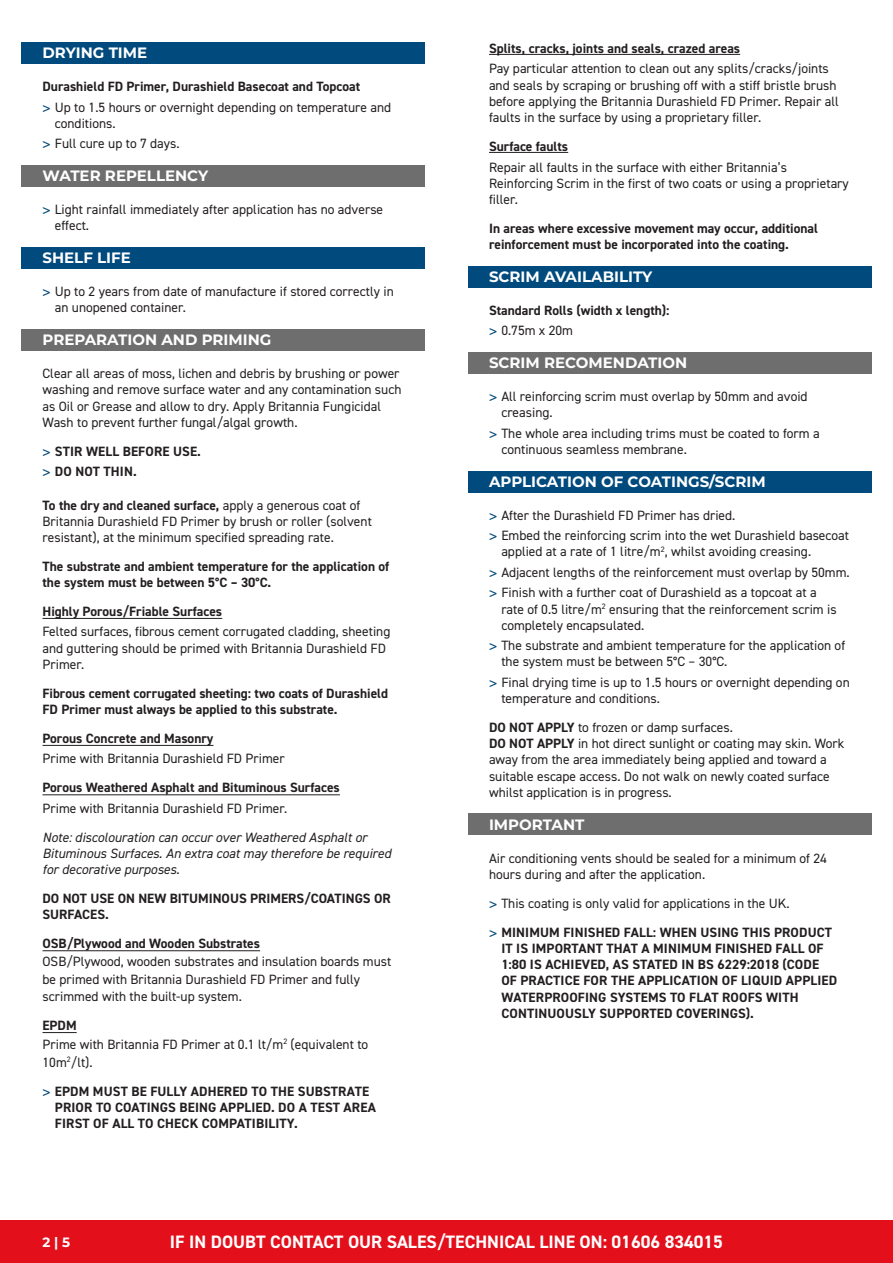
<style>
.page{position:relative;width:893px;height:1263px;background:#fff}
.page>*{position:absolute;margin:0;border:0;box-sizing:border-box;transform-origin:0 0}
.t1{font:700 18px "DIN2014";color:#fff}
.t2{font:700 15px "Montserrat";color:#fff}
.t3{font:13.5px/16.2px "DIN2014";color:#231f20}
.Bold{font:700 13.5px/16.2px "DIN2014";color:#231f20}
.t4{font:italic 13.5px/16.2px "DIN2014";color:#231f20}
.Bold_Underlined{font:700 13.5px "DIN2014";color:#231f20}
.t5{font:700 13.5px "Montserrat";color:#fff}
.s1{font-family:"Frutiger LT Std";color:#004a7a}
.s2{font-family:"Frutiger LT Std";font-weight:400;color:#004a7a}
.s3{font-weight:700}
.s4{font-weight:400}
</style>
<div class="page">
<div style="left:0;top:1220px;width:893px;height:43px;background:#e30f1a"></div>
<div style="left:21px;top:165px;width:404px;height:22px;background:#6e6e6e"></div>
<div style="left:21px;top:329px;width:404px;height:22px;background:#6e6e6e"></div>
<div style="left:21px;top:247px;width:404px;height:22px;background:#004a7d"></div>
<div style="left:468px;top:266px;width:404px;height:21px;background:#004a7d"></div>
<div style="left:468px;top:352px;width:404px;height:22px;background:#6e6e6e"></div>
<div style="left:468px;top:471px;width:404px;height:21px;background:#004a7d"></div>
<div style="left:21px;top:43px;width:404px;height:21px;background:#004a7d"></div>
<div style="left:468px;top:814px;width:404px;height:21px;background:#6e6e6e"></div>
<hr style="left:489px;top:54px;width:251px;height:1px;background:#231f20">
<hr style="left:489px;top:152px;width:79px;height:1px;background:#231f20">
<hr style="left:43px;top:618px;width:179px;height:1px;background:#231f20">
<hr style="left:43px;top:745px;width:170px;height:1px;background:#231f20">
<hr style="left:43px;top:794px;width:297px;height:1px;background:#231f20">
<hr style="left:43px;top:950px;width:217px;height:1px;background:#231f20">
<hr style="left:43px;top:1032px;width:34px;height:1px;background:#231f20">
<p class="t2" style="left:43px;top:42px;width:106px">DRYING TIME</p>
<p class="Bold" style="left:43px;top:78px;width:319px">Durashield FD Primer, Durashield Basecoat and Topcoat</p>
<p class="t3" style="left:55px;top:99px;width:338px;text-indent:-12px"><span class="s1">&gt;</span> Up to 1.5 hours or overnight depending on temperature and conditions.</p>
<p class="t3" style="left:43px;top:135px;width:139px"><span class="s1">&gt;</span> Full cure up to 7 days.</p>
<p class="t2" style="left:43px;top:165px;width:167px">WATER REPELLENCY</p>
<p class="t3" style="left:55px;top:201px;width:330px;text-indent:-12px"><span class="s1">&gt;</span> Light rainfall immediately after application has no adverse effect.</p>
<p class="t2" style="left:43px;top:247px;width:90px">SHELF LIFE</p>
<p class="t3" style="left:55px;top:283px;width:340px;text-indent:-12px"><span class="s1">&gt;</span> Up to 2 years from date of manufacture if stored correctly in an unopened container.</p>
<p class="t2" style="left:43px;top:329px;width:230px">PREPARATION AND PRIMING</p>
<p class="t3" style="left:43px;top:365px;width:360px">Clear all areas of moss, lichen and debris by brushing or power washing and remove surface water and any contamination such as Oil or Grease and allow to dry. Apply Britannia Fungicidal Wash to prevent further fungal/algal growth.</p>
<p class="Bold" style="left:43px;top:443px;width:160px"><span class="s2">&gt;</span> STIR WELL BEFORE USE.</p>
<p class="Bold" style="left:43px;top:463px;width:96px"><span class="s2">&gt;</span> DO NOT THIN.</p>
<p class="t3" style="left:43px;top:497px;width:331px"><span class="s3">To the dry and cleaned surface,</span> apply a generous coat of<br>Britannia Durashield FD Primer by brush or roller (solvent resistant), at the minimum specified spreading rate.</p>
<p class="Bold" style="left:43px;top:558px;width:348px">The substrate and ambient temperature for the application of the system must be between 5°C – 30°C.</p>
<p class="t3" style="left:43px;top:601px;width:349px;line-height:20.4px"><span class="s3">Highly Porous/Friable Surfaces<br></span>Felted surfaces, fibrous cement corrugated cladding, sheeting</p>
<p class="t3" style="left:43px;top:640px;width:345px">and guttering should be primed with Britannia Durashield FD<br>Primer.</p>
<p class="Bold" style="left:43px;top:685px;width:347px">Fibrous cement corrugated sheeting: two coats of Durashield<br>FD Primer must always be applied to this substrate.</p>
<p class="t3" style="left:43px;top:728px;width:244px;line-height:20.4px"><span class="s3">Porous Concrete and Masonry<br></span>Prime with Britannia Durashield FD Primer</p>
<p class="Bold" style="left:43px;top:777px;width:299px;line-height:20.4px">Porous Weathered Asphalt and Bituminous Surfaces<br><span class="s4">Prime with Britannia Durashield FD Primer.</span></p>
<p class="t4" style="left:43px;top:829px;width:350px">Note: discolouration can occur over Weathered Asphalt or<br>Bituminous Surfaces. An extra coat may therefore be required for decorative purposes.</p>
<p class="Bold" style="left:43px;top:890px;width:350px">DO NOT USE ON NEW BITUMINOUS PRIMERS/COATINGS OR<br>SURFACES.</p>
<p class="t3" style="left:43px;top:935px;width:350px;line-height:17.5px"><span class="s3">OSB/Plywood and Wooden Substrates<br></span>OSB/Plywood, wooden substrates and insulation boards must be primed with Britannia Durashield FD Primer and fully scrimmed with the built-up system.</p>
<p class="t3" style="left:43px;top:1016px;width:327px;line-height:18.3px"><span class="s3">EPDM<br></span>Prime with Britannia FD Primer at 0.1 lt/m<sup>2</sup> (equivalent to<br>10m<sup>2</sup>/lt).</p>
<p class="Bold" style="left:55px;top:1083px;width:322px;text-indent:-12px"><span class="s2">&gt;</span> EPDM MUST BE FULLY ADHERED TO THE SUBSTRATE<br>PRIOR TO COATINGS BEING APPLIED. DO A TEST AREA<br>FIRST OF ALL TO CHECK COMPATIBILITY.</p>
<p class="Bold_Underlined" style="left:489px;top:39px;width:253px">Splits, cracks, joints and seals, crazed areas</p>
<p class="t3" style="left:489px;top:60px;width:351px">Pay particular attention to clean out any splits/cracks/joints and seals by scraping or brushing off with a stiff bristle brush before applying the Britannia Durashield FD Primer. Repair all faults in the surface by using a proprietary filler.</p>
<p class="Bold_Underlined" style="left:489px;top:137px;width:81px">Surface faults</p>
<p class="t3" style="left:489px;top:158px;width:361px">Repair all faults in the surface with either Britannia’s<br>Reinforcing Scrim in the first of two coats or using a proprietary filler.</p>
<p class="Bold" style="left:489px;top:220px;width:330px">In areas where excessive movement may occur, additional reinforcement must be incorporated into the coating.</p>
<p class="t2" style="left:489px;top:266px;width:165px">SCRIM AVAILABILITY</p>
<p class="Bold" style="left:489px;top:302px;width:182px">Standard Rolls (width x length):</p>
<p class="t3" style="left:489px;top:322px;width:86px"><span class="s1">&gt;</span> 0.75m x 20m</p>
<p class="t2" style="left:489px;top:352px;width:200px">SCRIM RECOMENDATION</p>
<p class="t3" style="left:501px;top:388px;width:308px;text-indent:-12px"><span class="s1">&gt;</span> All reinforcing scrim must overlap by 50mm and avoid creasing.</p>
<p class="t3" style="left:501px;top:425px;width:320px;text-indent:-12px"><span class="s1">&gt;</span> The whole area including trims must be coated to form a continuous seamless membrane.</p>
<p class="t2" style="left:489px;top:470px;width:278px">APPLICATION OF COATINGS/SCRIM</p>
<p class="t3" style="left:489px;top:507px;width:248px"><span class="s1">&gt;</span> After the Durashield FD Primer has dried.</p>
<p class="t3" style="left:501px;top:527px;width:349px;text-indent:-12px"><span class="s1">&gt;</span> Embed the reinforcing scrim into the wet Durashield basecoat applied at a rate of 1 litre/m<sup>2</sup>, whilst avoiding creasing.</p>
<p class="t3" style="left:489px;top:564px;width:362px"><span class="s1">&gt;</span> Adjacent lengths of the reinforcement must overlap by 50mm.</p>
<p class="t3" style="left:501px;top:584px;width:337px;text-indent:-12px"><span class="s1">&gt;</span> Finish with a further coat of Durashield as a topcoat at a rate of 0.5 litre/m<sup>2</sup> ensuring that the reinforcement scrim is completely encapsulated.</p>
<p class="t3" style="left:501px;top:637px;width:345px;text-indent:-12px"><span class="s1">&gt;</span> The substrate and ambient temperature for the application of the system must be between 5°C – 30°C.</p>
<p class="t3" style="left:501px;top:674px;width:350px;text-indent:-12px"><span class="s1">&gt;</span> Final drying time is up to 1.5 hours or overnight depending on temperature and conditions.</p>
<p class="t3" style="left:489px;top:719px;width:357px"><span class="s3">DO NOT APPLY</span> to frozen or damp surfaces.<br><span class="s3">DO NOT APPLY</span> in hot direct sunlight or coating may skin. Work away from the area immediately being applied and toward a suitable escape access. Do not walk on newly coated surface whilst application is in progress.</p>
<p class="t2" style="left:489px;top:813px;width:97px">IMPORTANT</p>
<p class="t3" style="left:489px;top:850px;width:339px">Air conditioning vents should be sealed for a minimum of 24 hours during and after the application.</p>
<p class="t3" style="left:489px;top:895px;width:302px"><span class="s1">&gt;</span> This coating is only valid for applications in the UK.</p>
<p class="Bold" style="left:501px;top:924px;width:337px;text-indent:-12px"><span class="s2">&gt;</span> MINIMUM FINISHED FALL: WHEN USING THIS PRODUCT IT IS IMPORTANT THAT A MINIMUM FINISHED FALL OF 1:80 IS ACHIEVED, AS STATED IN BS 6229:2018 (CODE OF PRACTICE FOR THE APPLICATION OF LIQUID APPLIED WATERPROOFING SYSTEMS TO FLAT ROOFS WITH CONTINUOUSLY SUPPORTED COVERINGS).</p>
<p class="t5" style="left:43px;top:1232px;width:29px">2 | 5</p>
<h1 class="t1" style="left:170px;top:1230px;width:555px">IF IN DOUBT CONTACT OUR SALES/TECHNICAL LINE ON: 01606 834015</h1>
</div>
